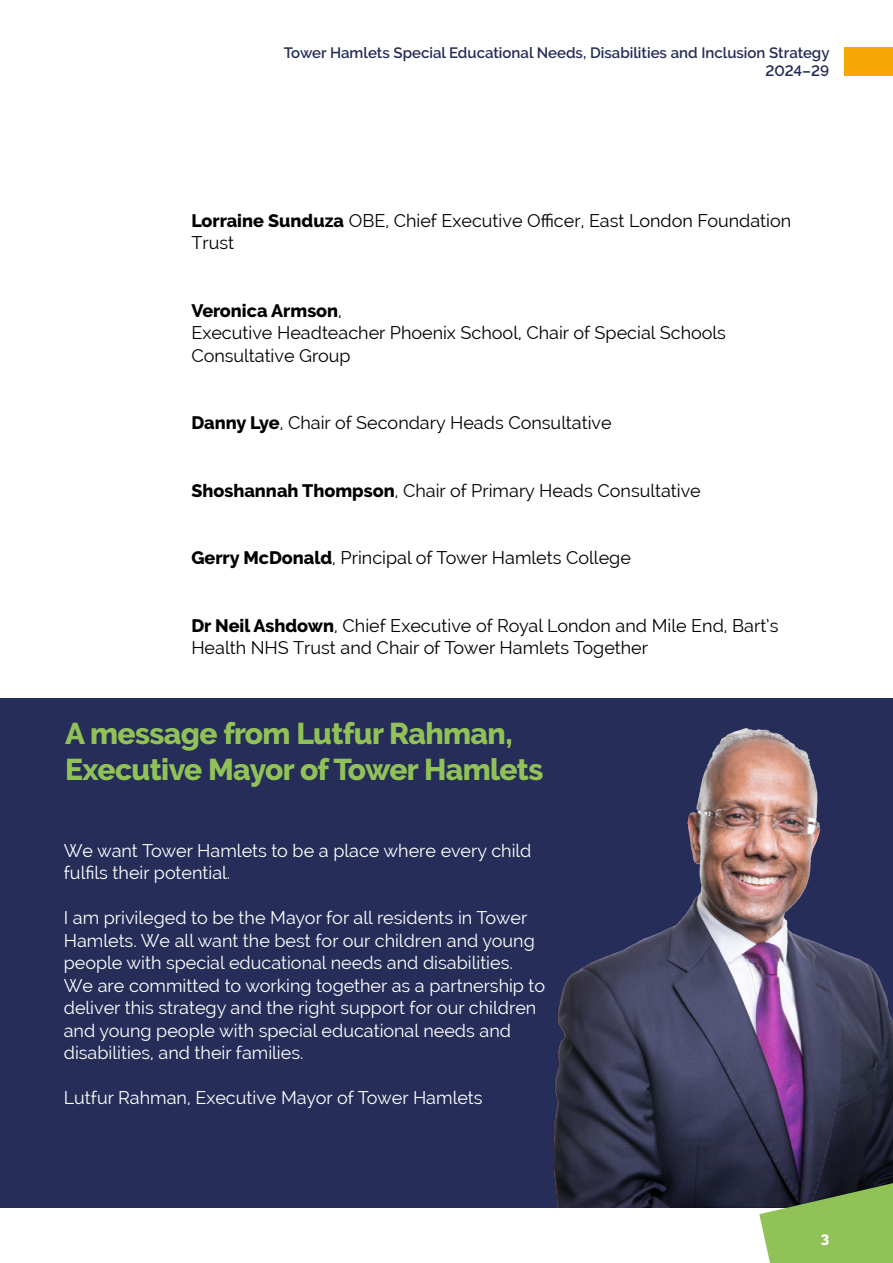
<style>
.page{position:relative;width:893px;height:1263px;background:#fff}
.page>*{position:absolute;margin:0;border:0;box-sizing:border-box;transform-origin:0 0}
.page_head{font:800 30px/36px "Raleway";letter-spacing:-.02em;color:#91c257}
.body{font:18px/22.5px "Raleway";color:#fff}
.body-2{font:18px/22.5px "Raleway";color:#000}
.t1{font:600 15px/18px "Raleway";color:#252d58;text-align:right}
.t2{font:800 15px "Raleway";color:#fff}
.s1{font-weight:800}
</style>
<div class="page">
<div style="left:844px;top:47px;width:49px;height:29px;background:#f6a705"></div>
<div style="left:0;top:698px;width:893px;height:510px;background:#252d58"></div>
<img style="left:554px;top:728px;width:339px;height:480px">
<svg style="left:759px;top:1180px;width:134px;height:83px;background:#7b9f53"></svg>
<p class="t1" style="left:284px;top:44px;width:547px">Tower Hamlets Special Educational Needs, Disabilities and Inclusion Strategy<br>2024–29</p>
<p class="body-2" style="left:191px;top:209px;width:601px"><span class="s1">Lorraine Sunduza</span> OBE, Chief Executive Officer, East London Foundation<br>Trust</p>
<p class="body-2" style="left:191px;top:299px;width:536px"><span class="s1">Veronica Armson</span>,<br>Executive Headteacher Phoenix School, Chair of Special Schools<br>Consultative Group</p>
<p class="body-2" style="left:191px;top:411px;width:422px"><span class="s1">Danny Lye</span>, Chair of Secondary Heads Consultative</p>
<p class="body-2" style="left:191px;top:479px;width:511px"><span class="s1">Shoshannah Thompson</span>, Chair of Primary Heads Consultative</p>
<p class="body-2" style="left:191px;top:546px;width:441px"><span class="s1">Gerry McDonald</span>, Principal of Tower Hamlets College</p>
<p class="body-2" style="left:191px;top:614px;width:589px"><span class="s1">Dr Neil Ashdown</span>, Chief Executive of Royal London and Mile End, Bart’s<br>Health NHS Trust and Chair of Tower Hamlets Together</p>
<p class="page_head" style="left:65px;top:716px;width:480px">A message from Lutfur Rahman,<br>Executive Mayor of Tower Hamlets</p>
<p class="body" style="left:64px;top:839px;width:469px">We want Tower Hamlets to be a place where every child fulfils their potential.</p>
<p class="body" style="left:64px;top:906px;width:483px">I am privileged to be the Mayor for all residents in Tower Hamlets. We all want the best for our children and young people with special educational needs and disabilities.<br>We are committed to working together as a partnership to deliver this strategy and the right support for our children and young people with special educational needs and disabilities, and their families.</p>
<p class="body" style="left:64px;top:1086px;width:420px">Lutfur Rahman, Executive Mayor of Tower Hamlets</p>
<p class="t2" style="left:821px;top:1229px;width:10px">3</p>
</div>
